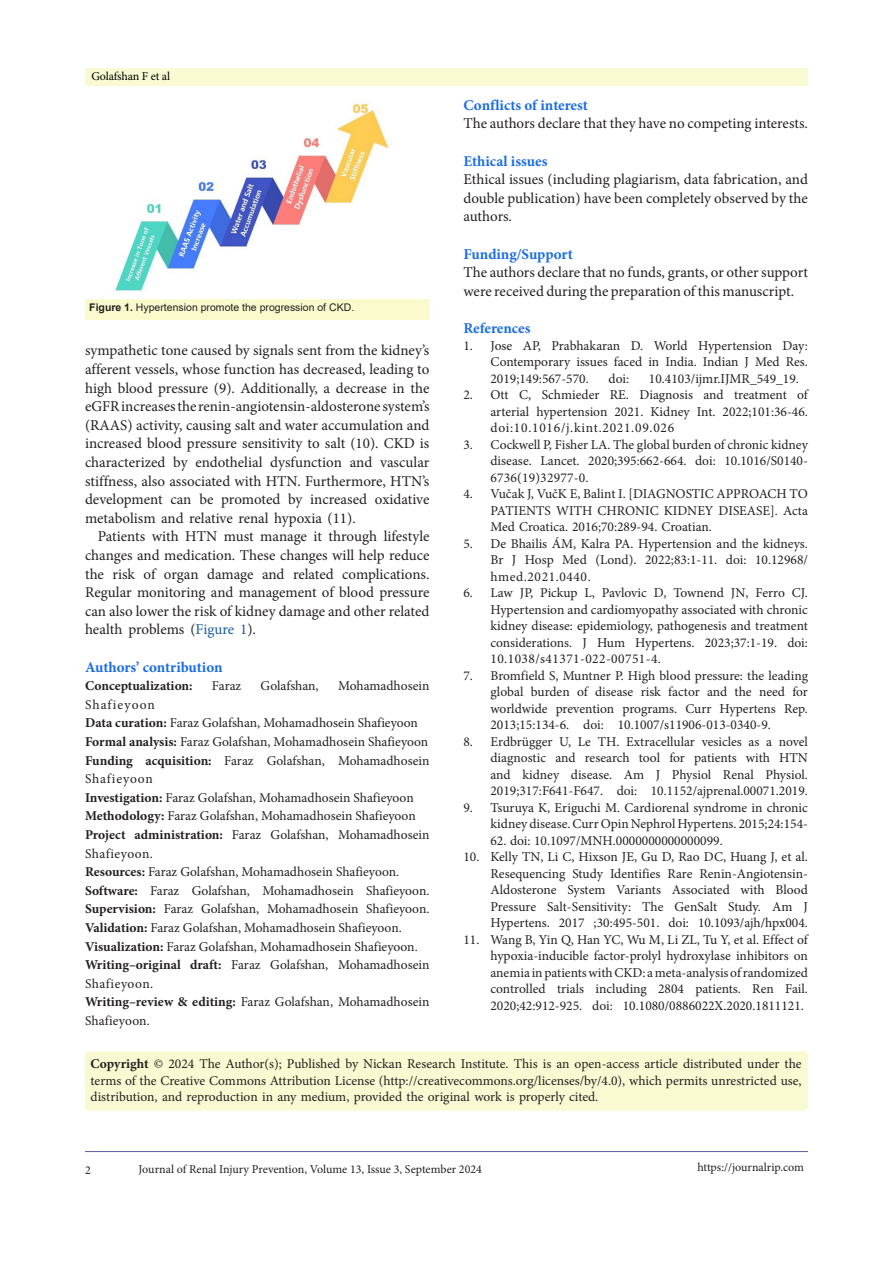
<style>
.page{position:relative;width:893px;height:1263px;background:#fff}
.page>*{position:absolute;margin:0;border:0;box-sizing:border-box;transform-origin:0 0}
.t1{font:15px/18.6px "Minion Pro";letter-spacing:-.005em;color:#231f20;text-align:justify}
.t2{font:700 15px "Minion Pro";color:#196ce8}
.t3{font:13.5px/16.5px "Minion Pro";color:#231f20;text-align:justify}
.t4{font:700 13.5px "Minion Pro";color:#231f20}
.t5{font:13.5px "Minion Pro";letter-spacing:.08em;color:#231f20}
.t6{font:12px "Minion Pro";color:#231f20}
.t7{font:12px "Minion Pro";letter-spacing:-.01em;color:#000001}
.t8{font:10.5px "Arial";color:#231f20}
.s1{font-weight:700}
.s2{color:#175d9e}
</style>
<div class="page">
<hr style="left:85px;top:1151px;width:723px;height:1px;background:#5e5ca5">
<div style="left:85px;top:68px;width:723px;height:17px;background:#fafad2"></div>
<img style="left:114px;top:103px;width:276px;height:188px">
<div style="left:85px;top:299px;width:344px;height:21px;background:#fafacd"></div>
<div style="left:85px;top:1051px;width:723px;height:60px;background:#fafad2;border-radius:4px"></div>
<p class="t7" style="left:91px;top:68px;width:80px">Golafshan F et al</p>
<p class="t8" style="left:89px;top:300px;width:266px"><span class="s1">Figure 1.</span> Hypertension promote the progression of CKD.</p>
<p class="t1" style="left:85px;top:341px;width:346px">sympathetic tone caused by signals sent from the kidney’s afferent vessels, whose function has decreased, leading to high blood pressure (9). Additionally, a decrease in the eGFR increases the renin-angiotensin-aldosterone system’s (RAAS) activity, causing salt and water accumulation and increased blood pressure sensitivity to salt (10). CKD is characterized by endothelial dysfunction and vascular stiffness, also associated with HTN. Furthermore, HTN’s development can be promoted by increased oxidative metabolism and relative renal hypoxia (11).</p>
<p class="t1" style="left:85px;top:527px;width:346px;text-indent:13px">Patients with HTN must manage it through lifestyle changes and medication. These changes will help reduce the risk of organ damage and related complications.<br>Regular monitoring and management of blood pressure can also lower the risk of kidney damage and other related health problems (<span class="s2">Figure 1</span>).</p>
<p class="t2" style="left:85px;top:656px;width:139px">Authors’ contribution</p>
<p class="t4" style="left:85px;top:676px;width:109px">Conceptualization:</p>
<p class="t3" style="left:212px;top:678px;width:31px">Faraz</p>
<p class="t3" style="left:261px;top:678px;width:60px">Golafshan,</p>
<p class="t3" style="left:338px;top:678px;width:93px">Mohamadhosein</p>
<p class="t5" style="left:85px;top:695px;width:71px">Shafieyoon</p>
<p class="t3" style="left:85px;top:715px;width:334px"><span class="s1">Data curation:</span> Faraz Golafshan, Mohamadhosein Shafieyoon</p>
<p class="t3" style="left:85px;top:733px;width:345px"><span class="s1">Formal analysis:</span> Faraz Golafshan, Mohamadhosein Shafieyoon</p>
<p class="t3" style="left:85px;top:751px;width:346px;line-height:18.6px"><span class="s1">Funding acquisition:</span> Faraz Golafshan, Mohamadhosein<br>Shafieyoon</p>
<p class="t3" style="left:85px;top:789px;width:330px"><span class="s1">Investigation:</span> Faraz Golafshan, Mohamadhosein Shafieyoon</p>
<p class="t3" style="left:85px;top:808px;width:332px"><span class="s1">Methodology:</span> Faraz Golafshan, Mohamadhosein Shafieyoon</p>
<p class="t3" style="left:85px;top:825px;width:346px;line-height:18.6px"><span class="s1">Project administration:</span> Faraz Golafshan, Mohamadhosein<br>Shafieyoon.</p>
<p class="t3" style="left:85px;top:864px;width:316px"><span class="s1">Resources:</span> Faraz Golafshan, Mohamadhosein Shafieyoon.</p>
<p class="t3" style="left:85px;top:881px;width:346px;line-height:18.6px"><span class="s1">Software:</span> Faraz Golafshan, Mohamadhosein Shafieyoon.<br><span class="s1">Supervision:</span> Faraz Golafshan, Mohamadhosein Shafieyoon.</p>
<p class="t3" style="left:85px;top:919px;width:318px"><span class="s1">Validation:</span> Faraz Golafshan, Mohamadhosein Shafieyoon.</p>
<p class="t3" style="left:85px;top:938px;width:334px"><span class="s1">Visualization:</span> Faraz Golafshan, Mohamadhosein Shafieyoon.</p>
<p class="t3" style="left:85px;top:956px;width:346px;line-height:18.6px"><span class="s1">Writing–original draft:</span> Faraz Golafshan, Mohamadhosein<br>Shafieyoon.</p>
<p class="t3" style="left:85px;top:993px;width:346px;line-height:18.6px"><span class="s1">Writing–review &amp; editing:</span> Faraz Golafshan, Mohamadhosein<br>Shafieyoon.</p>
<p class="t2" style="left:463px;top:94px;width:126px">Conflicts of interest</p>
<p class="t1" style="left:463px;top:114px;width:346px">The authors declare that they have no competing interests.</p>
<p class="t2" style="left:463px;top:150px;width:86px">Ethical issues</p>
<p class="t1" style="left:463px;top:170px;width:346px">Ethical issues (including plagiarism, data fabrication, and double publication) have been completely observed by the authors.</p>
<p class="t2" style="left:463px;top:243px;width:111px">Funding/Support</p>
<p class="t1" style="left:463px;top:263px;width:346px">The authors declare that no funds, grants, or other support were received during the preparation of this manuscript.</p>
<p class="t2" style="left:463px;top:318px;width:69px">References</p>
<p class="t3" style="left:490px;top:337px;width:319px;text-indent:-27px">1. Jose AP, Prabhakaran D. World Hypertension Day:<br>Contemporary issues faced in India. Indian J Med Res.<br>2019;149:567-570.</p>
<p class="t3" style="left:609px;top:370px;width:22px">doi:</p>
<p class="t3" style="left:649px;top:370px;width:152px">10.4103/ijmr.IJMR_549_19.</p>
<p class="t3" style="left:490px;top:386px;width:319px;text-indent:-27px">2. Ott C, Schmieder RE. Diagnosis and treatment of arterial hypertension 2021. Kidney Int. 2022;101:36-46. doi:10.1016/j.kint.2021.09.026</p>
<p class="t3" style="left:490px;top:436px;width:319px;text-indent:-27px">3. Cockwell P, Fisher LA. The global burden of chronic kidney disease. Lancet. 2020;395:662-664. doi: 10.1016/S0140- 6736(19)32977-0.</p>
<p class="t3" style="left:490px;top:485px;width:319px;text-indent:-27px">4. Vučak J, VučK E, Balint I. [DIAGNOSTIC APPROACH TO PATIENTS WITH CHRONIC KIDNEY DISEASE]. Acta Med Croatica. 2016;70:289-94. Croatian.</p>
<p class="t3" style="left:490px;top:535px;width:319px;text-indent:-27px">5. De Bhailis ÁM, Kalra PA. Hypertension and the kidneys.<br>Br J Hosp Med (Lond). 2022;83:1-11. doi: 10.12968/ hmed.2021.0440.</p>
<p class="t3" style="left:490px;top:584px;width:319px;text-indent:-27px">6. Law JP, Pickup L, Pavlovic D, Townend JN, Ferro CJ.<br>Hypertension and cardiomyopathy associated with chronic kidney disease: epidemiology, pathogenesis and treatment considerations. J Hum Hypertens. 2023;37:1-19. doi:<br>10.1038/s41371-022-00751-4.</p>
<p class="t3" style="left:490px;top:667px;width:319px;text-indent:-27px">7. Bromfield S, Muntner P. High blood pressure: the leading global burden of disease risk factor and the need for worldwide prevention programs. Curr Hypertens Rep.<br>2013;15:134-6. doi: 10.1007/s11906-013-0340-9.</p>
<p class="t3" style="left:490px;top:733px;width:319px;text-indent:-27px">8. Erdbrügger U, Le TH. Extracellular vesicles as a novel diagnostic and research tool for patients with HTN and kidney disease. Am J Physiol Renal Physiol.<br>2019;317:F641-F647. doi: 10.1152/ajprenal.00071.2019.</p>
<p class="t3" style="left:463px;top:799px;width:346px;text-align:right">9. Tsuruya K, Eriguchi M. Cardiorenal syndrome in chronic kidney disease. Curr Opin Nephrol Hypertens. 2015;24:154-</p>
<p class="t3" style="left:490px;top:832px;width:234px">62. doi: 10.1097/MNH.0000000000000099.</p>
<p class="t3" style="left:490px;top:848px;width:319px;text-indent:-27px">10. Kelly TN, Li C, Hixson JE, Gu D, Rao DC, Huang J, et al.<br>Resequencing Study Identifies Rare Renin-Angiotensin-Aldosterone System Variants Associated with Blood Pressure Salt-Sensitivity: The GenSalt Study. Am J Hypertens. 2017 ;30:495-501. doi: 10.1093/ajh/hpx004.</p>
<p class="t3" style="left:490px;top:931px;width:319px;text-indent:-27px">11. Wang B, Yin Q, Han YC, Wu M, Li ZL, Tu Y, et al. Effect of hypoxia-inducible factor-prolyl hydroxylase inhibitors on anemia in patients with CKD: a meta-analysis of randomized controlled trials including 2804 patients. Ren Fail.<br>2020;42:912-925. doi: 10.1080/0886022X.2020.1811121.</p>
<p class="t3" style="left:91px;top:1055px;width:713px"><span class="s1">Copyright</span> © 2024 The Author(s); Published by Nickan Research Institute. This is an open-access article distributed under the terms of the Creative Commons Attribution License (http://creativecommons.org/licenses/by/4.0), which permits unrestricted use, distribution, and reproduction in any medium, provided the original work is properly cited.</p>
<p class="t6" style="left:85px;top:1162px;width:7px">2</p>
<p class="t6" style="left:139px;top:1161px;width:345px">Journal of Renal Injury Prevention, Volume 13, Issue 3, September 2024</p>
<p class="t6" style="left:697px;top:1159px;width:108px">https://journalrip.com</p>
</div>
